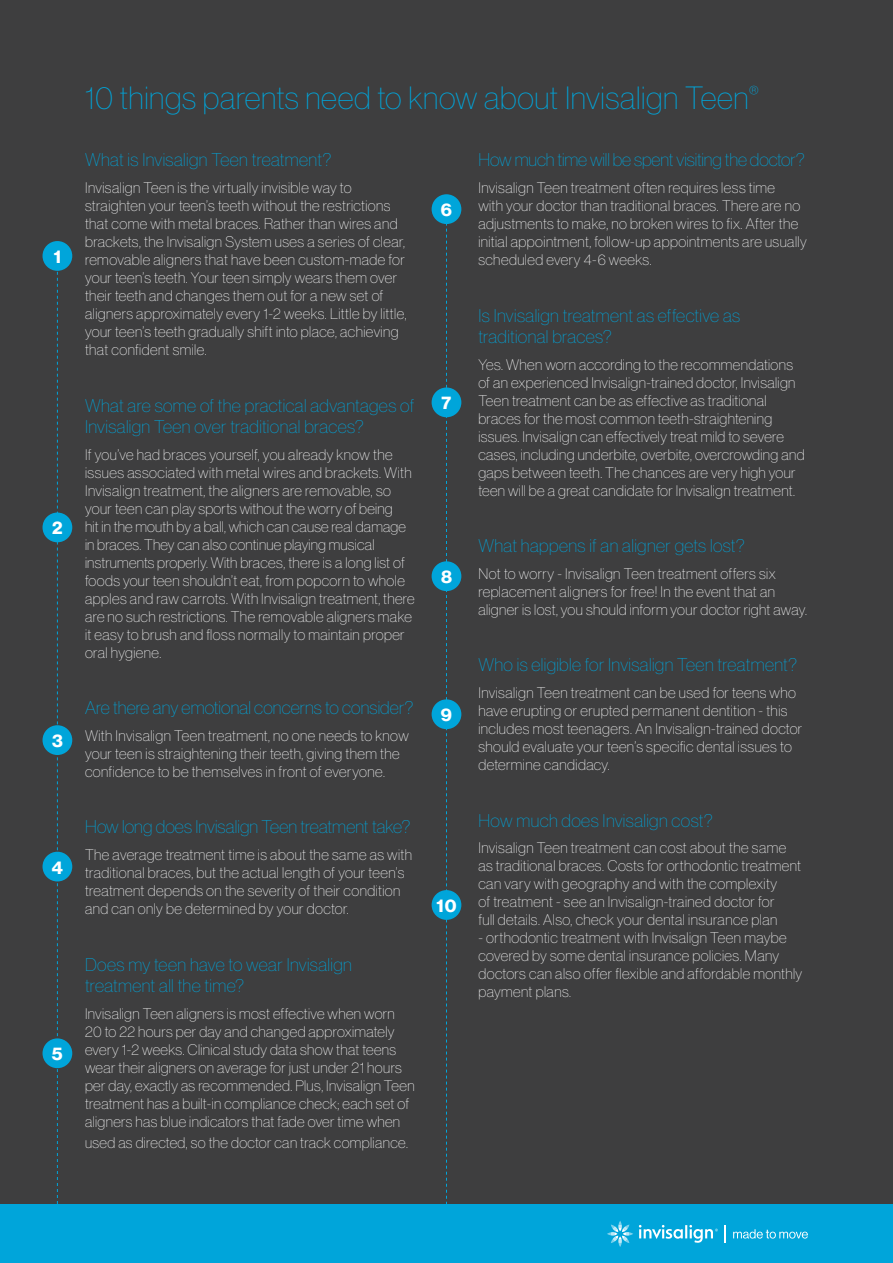
<style>
.page{position:relative;width:893px;height:1263px;background:#3e3e3f}
.page>*{position:absolute;margin:0;border:0;box-sizing:border-box;transform-origin:0 0}
.t1{font:100 31.5px "Neue Haas Grotesk Display";letter-spacing:.02em;color:#00a5da}
.t2{font:100 18px/21.6px "Neue Haas Grotesk Display";letter-spacing:.01em;color:#00a5da}
.t3{font:700 18px "Neue Haas Grotesk Display";color:#fff}
.t4{font:100 15px/18px "Neue Haas Grotesk Display";letter-spacing:.025em;color:#fff}
</style>
<div class="page">
<div style="left:0;top:1205px;width:893px;height:58px;background:#00a5da"></div>
<svg style="left:639px;top:1225px;width:79px;height:18px"></svg>
<svg style="left:733px;top:1229px;width:75px;height:9px"></svg>
<svg style="left:725px;top:1225px;width:1px;height:17px"></svg>
<svg style="left:607px;top:1221px;width:26px;height:26px"></svg>
<svg style="left:57px;top:271px;width:1px;height:934px"></svg>
<svg style="left:446px;top:224px;width:1px;height:981px"></svg>
<div style="left:43px;top:241px;width:29px;height:30px;background:#00a5da;border-radius:50%"></div>
<div style="left:43px;top:725px;width:29px;height:30px;background:#00a5da;border-radius:50%"></div>
<div style="left:43px;top:852px;width:29px;height:29px;background:#00a5da;border-radius:50%"></div>
<div style="left:43px;top:1038px;width:29px;height:30px;background:#00a5da;border-radius:50%"></div>
<div style="left:43px;top:512px;width:29px;height:30px;background:#00a5da;border-radius:50%"></div>
<div style="left:432px;top:194px;width:29px;height:30px;background:#00a5da;border-radius:50%"></div>
<div style="left:432px;top:387px;width:29px;height:30px;background:#00a5da;border-radius:50%"></div>
<div style="left:432px;top:561px;width:29px;height:30px;background:#00a5da;border-radius:50%"></div>
<div style="left:432px;top:699px;width:29px;height:30px;background:#00a5da;border-radius:50%"></div>
<div style="left:432px;top:890px;width:29px;height:30px;background:#00a5da;border-radius:50%"></div>
<p class="t3" style="left:54px;top:246px;width:9px">1</p>
<p class="t3" style="left:52px;top:517px;width:12px">2</p>
<p class="t3" style="left:52px;top:730px;width:12px">3</p>
<p class="t3" style="left:52px;top:857px;width:13px">4</p>
<p class="t3" style="left:52px;top:1043px;width:12px">5</p>
<h1 class="t1" style="left:85px;top:81px;width:675px">10 things parents need to know about Invisalign Teen<sup>®</sup></h1>
<p class="t2" style="left:85px;top:149px;width:248px">What is Invisalign Teen treatment?</p>
<p class="t4" style="left:85px;top:179px;width:323px">Invisalign Teen is the virtually invisible way to straighten your teen’s teeth without the restrictions that come with metal braces. Rather than wires and brackets, the Invisalign System uses a series of clear, removable aligners that have been custom-made for your teen’s teeth. Your teen simply wears them over their teeth and changes them out for a new set of aligners approximately every 1-2 weeks. Little by little, your teen’s teeth gradually shift into place, achieving that confident smile.</p>
<p class="t2" style="left:478px;top:149px;width:328px">How much time will be spent visiting the doctor?</p>
<p class="t4" style="left:478px;top:179px;width:330px">Invisalign Teen treatment often requires less time<br>with your doctor than traditional braces. There are no adjustments to make, no broken wires to fix. After the initial appointment, follow-up appointments are usually scheduled every 4-6 weeks.</p>
<p class="t3" style="left:441px;top:199px;width:13px">6</p>
<p class="t2" style="left:478px;top:304px;width:263px">Is Invisalign treatment as effective as traditional braces?</p>
<p class="t4" style="left:478px;top:355px;width:328px">Yes. When worn according to the recommendations of an experienced Invisalign-trained doctor, Invisalign Teen treatment can be as effective as traditional braces for the most common teeth-straightening issues. Invisalign can effectively treat mild to severe cases, including underbite, overbite, overcrowding and gaps between teeth. The chances are very high your teen will be a great candidate for Invisalign treatment.</p>
<p class="t3" style="left:442px;top:392px;width:11px">7</p>
<p class="t2" style="left:85px;top:394px;width:331px">What are some of the practical advantages of<br>Invisalign Teen over traditional braces?</p>
<p class="t4" style="left:85px;top:445px;width:331px">If you’ve had braces yourself, you already know the issues associated with metal wires and brackets. With Invisalign treatment, the aligners are removable, so your teen can play sports without the worry of being<br>hit in the mouth by a ball, which can cause real damage in braces. They can also continue playing musical instruments properly. With braces, there is a long list of foods your teen shouldn’t eat, from popcorn to whole apples and raw carrots. With Invisalign treatment, there are no such restrictions. The removable aligners make it easy to brush and floss normally to maintain proper oral hygiene.</p>
<p class="t2" style="left:478px;top:535px;width:268px">What happens if an aligner gets lost?</p>
<p class="t4" style="left:478px;top:564px;width:330px">Not to worry - Invisalign Teen treatment offers six replacement aligners for free! In the event that an aligner is lost, you should inform your doctor right away.</p>
<p class="t3" style="left:441px;top:566px;width:12px">8</p>
<p class="t2" style="left:478px;top:654px;width:320px">Who is eligible for Invisalign Teen treatment?</p>
<p class="t4" style="left:478px;top:684px;width:325px">Invisalign Teen treatment can be used for teens who have erupting or erupted permanent dentition - this includes most teenagers. An Invisalign-trained doctor should evaluate your teen’s specific dental issues to determine candidacy.</p>
<p class="t2" style="left:85px;top:697px;width:330px">Are there any emotional concerns to consider?</p>
<p class="t4" style="left:85px;top:726px;width:325px">With Invisalign Teen treatment, no one needs to know your teen is straightening their teeth, giving them the confidence to be themselves in front of everyone.</p>
<p class="t3" style="left:441px;top:704px;width:13px">9</p>
<p class="t2" style="left:85px;top:816px;width:327px">How long does Invisalign Teen treatment take?</p>
<p class="t4" style="left:85px;top:846px;width:328px">The average treatment time is about the same as with traditional braces, but the actual length of your teen’s treatment depends on the severity of their condition and can only be determined by your doctor.</p>
<p class="t2" style="left:85px;top:953px;width:268px">Does my teen have to wear Invisalign treatment all the time?</p>
<p class="t4" style="left:85px;top:1004px;width:331px">Invisalign Teen aligners is most effective when worn 20 to 22 hours per day and changed approximately every 1-2 weeks. Clinical study data show that teens wear their aligners on average for just under 21 hours per day, exactly as recommended. Plus, Invisalign Teen treatment has a built-in compliance check; each set of aligners has blue indicators that fade over time when</p>
<p class="t4" style="left:85px;top:1134px;width:324px">used as directed, so the doctor can track compliance.</p>
<p class="t3" style="left:437px;top:895px;width:21px">10</p>
<p class="t2" style="left:478px;top:809px;width:236px">How much does Invisalign cost?</p>
<p class="t4" style="left:478px;top:839px;width:324px">Invisalign Teen treatment can cost about the same as traditional braces. Costs for orthodontic treatment can vary with geography and with the complexity<br>of treatment - see an Invisalign-trained doctor for<br>full details. Also, check your dental insurance plan</p>
<p class="t4" style="left:478px;top:929px;width:325px">- orthodontic treatment with Invisalign Teen maybe covered by some dental insurance policies. Many doctors can also offer flexible and affordable monthly payment plans.</p>
</div>
